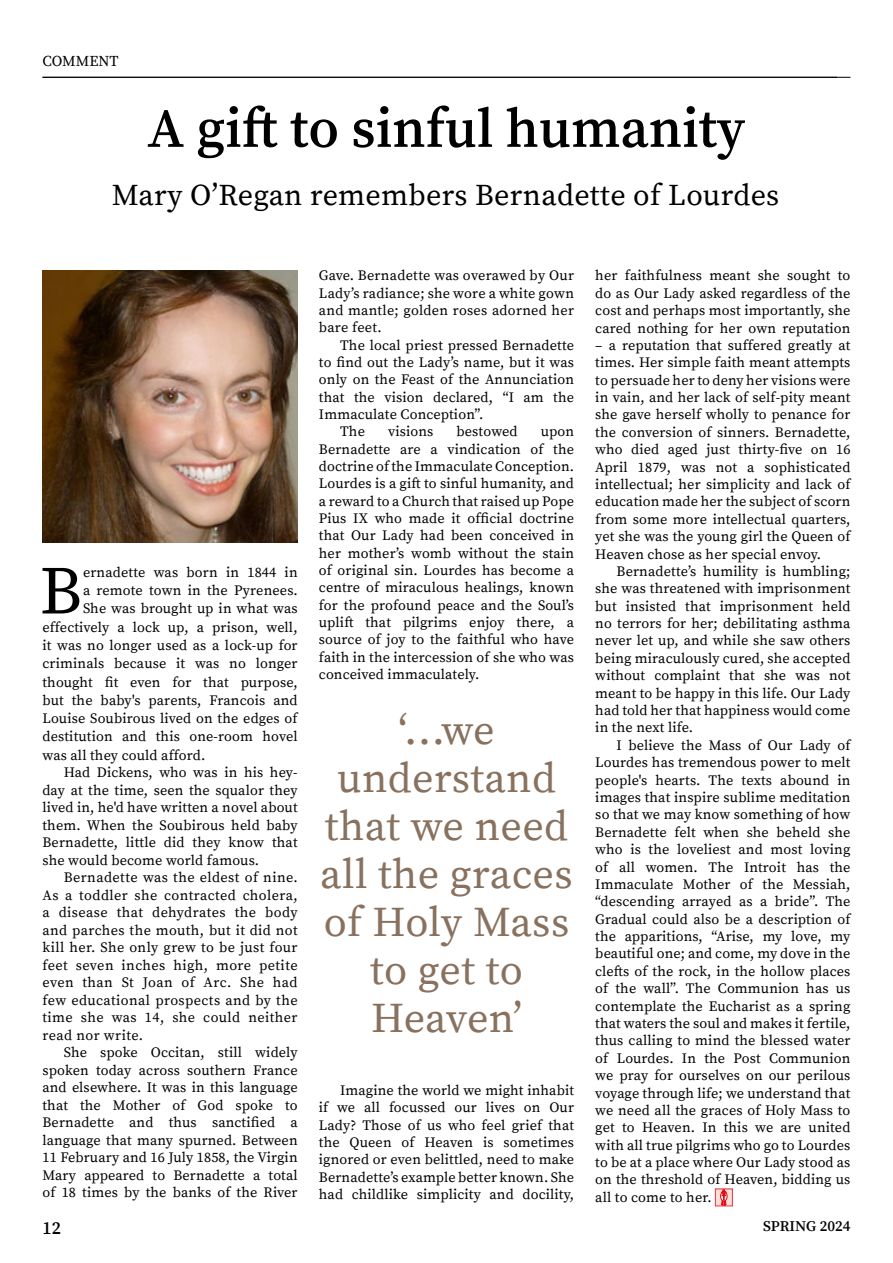
<style>
.page{position:relative;width:893px;height:1263px;background:#fff}
.page>*{position:absolute;margin:0;border:0;box-sizing:border-box;transform-origin:0 0}
.t1{font:68.1px "Source Serif Pro";color:#000}
.t2{font:600 55.5px "Source Serif Pro";color:#000}
.t3{font:42px/48px "Source Serif Pro";letter-spacing:.01em;color:#88715e;text-align:center}
.t4{font:30px "Source Serif Pro";letter-spacing:.01em;color:#000}
.t5{font:600 18px "Source Serif Pro";color:#000}
.t6{font:600 15px "Source Serif Pro";color:#000}
.t7{font:15px "Source Serif Pro";color:#000}
.t8{font:14.25px/17.4px "Source Serif Pro";letter-spacing:.01em;color:#000;text-align:justify}
.t9{font:14.25px "Source Serif Pro";letter-spacing:.03em;color:#000}
</style>
<div class="page">
<hr style="left:43px;top:77px;width:807px;height:1px;background:#000">
<div style="left:715px;top:1189px;width:17px;height:17px;background:#fcded7"></div>
<svg style="left:720px;top:1191px;width:7px;height:13px"></svg>
<div style="left:715px;top:1189px;width:18px;height:17px;border:1px solid #e73743"></div>
<img style="left:43px;top:270px;width:255px;height:273px">
<p class="t7" style="left:43px;top:52px;width:78px">COMMENT</p>
<h2 class="t2" style="left:148px;top:96px;width:599px">A gift to sinful humanity</h2>
<h3 class="t4" style="left:112px;top:177px;width:669px">Mary O’Regan remembers Bernadette of Lourdes</h3>
<h1 class="t1" style="left:40px;top:551px;width:44px">B</h1>
<p class="t8" style="left:83px;top:565px;width:216px">ernadette was born in 1844 in</p>
<p class="t8" style="left:83px;top:583px;width:216px">a remote town in the Pyrenees.</p>
<p class="t8" style="left:83px;top:601px;width:216px">She was brought up in what was</p>
<p class="t8" style="left:43px;top:619px;width:257px">effectively a lock up, a prison, well,</p>
<p class="t8" style="left:43px;top:637px;width:257px">it was no longer used as a lock-up for</p>
<p class="t8" style="left:43px;top:655px;width:257px">criminals because it was no longer</p>
<p class="t8" style="left:43px;top:674px;width:257px">thought fit even for that purpose,</p>
<p class="t8" style="left:43px;top:692px;width:257px">but the baby's parents, Francois and</p>
<p class="t8" style="left:43px;top:710px;width:257px">Louise Soubirous lived on the edges of</p>
<p class="t8" style="left:43px;top:728px;width:257px">destitution and this one-room hovel</p>
<p class="t8" style="left:43px;top:747px;width:164px">was all they could afford.</p>
<p class="t8" style="left:64px;top:764px;width:235px">Had Dickens, who was in his hey-</p>
<p class="t8" style="left:43px;top:782px;width:257px">day at the time, seen the squalor they</p>
<p class="t8" style="left:43px;top:799px;width:257px">lived in, he'd have written a novel about</p>
<p class="t8" style="left:43px;top:817px;width:257px">them. When the Soubirous held baby</p>
<p class="t8" style="left:43px;top:834px;width:257px">Bernadette, little did they know that</p>
<p class="t8" style="left:43px;top:852px;width:218px">she would become world famous.</p>
<p class="t9" style="left:64px;top:869px;width:235px">Bernadette was the eldest of nine.</p>
<p class="t9" style="left:43px;top:886px;width:257px">As a toddler she contracted cholera,</p>
<p class="t9" style="left:43px;top:904px;width:257px">a disease that dehydrates the body</p>
<p class="t9" style="left:43px;top:921px;width:257px">and parches the mouth, but it did not</p>
<p class="t9" style="left:43px;top:939px;width:257px">kill her. She only grew to be just four</p>
<p class="t9" style="left:43px;top:957px;width:257px">feet seven inches high, more petite</p>
<p class="t9" style="left:43px;top:974px;width:257px">even than St Joan of Arc. She had</p>
<p class="t9" style="left:43px;top:992px;width:257px">few educational prospects and by the</p>
<p class="t9" style="left:43px;top:1009px;width:257px">time she was 14, she could neither</p>
<p class="t9" style="left:43px;top:1027px;width:102px">read nor write.</p>
<p class="t8" style="left:64px;top:1044px;width:235px">She spoke Occitan, still widely</p>
<p class="t8" style="left:43px;top:1062px;width:257px">spoken today across southern France</p>
<p class="t8" style="left:43px;top:1079px;width:257px">and elsewhere. It was in this language</p>
<p class="t8" style="left:43px;top:1097px;width:257px">that the Mother of God spoke to</p>
<p class="t8" style="left:43px;top:1114px;width:257px">Bernadette and thus sanctified a</p>
<p class="t8" style="left:43px;top:1132px;width:257px">language that many spurned. Between</p>
<p class="t8" style="left:43px;top:1149px;width:257px">11 February and 16 July 1858, the Virgin</p>
<p class="t8" style="left:43px;top:1167px;width:257px">Mary appeared to Bernadette a total</p>
<p class="t8" style="left:43px;top:1184px;width:257px">of 18 times by the banks of the River</p>
<p class="t8" style="left:319px;top:268px;width:257px">Gave. Bernadette was overawed by Our Lady’s radiance; she wore a white gown and mantle; golden roses adorned her bare feet.</p>
<p class="t8" style="left:340px;top:337px;width:235px">The local priest pressed Bernadette</p>
<p class="t8" style="left:319px;top:354px;width:257px">to find out the Lady’s name, but it was</p>
<p class="t8" style="left:319px;top:372px;width:257px">only on the Feast of the Annunciation</p>
<p class="t8" style="left:319px;top:389px;width:257px">that the vision declared, “I am the</p>
<p class="t8" style="left:319px;top:406px;width:166px">Immaculate Conception”.</p>
<p class="t8" style="left:340px;top:424px;width:26px">The</p>
<p class="t8" style="left:388px;top:424px;width:47px">visions</p>
<p class="t8" style="left:456px;top:424px;width:63px">bestowed</p>
<p class="t8" style="left:319px;top:424px;width:257px;text-indent:222px">upon Bernadette are a vindication of the doctrine of the Immaculate Conception.<br>Lourdes is a gift to sinful humanity, and a reward to a Church that raised up Pope Pius IX who made it official doctrine that Our Lady had been conceived in her mother’s womb without the stain of original sin. Lourdes has become a centre of miraculous healings, known for the profound peace and the Soul’s uplift that pilgrims enjoy there, a source of joy to the faithful who have faith in the intercession of she who was conceived immaculately.</p>
<h3 class="t3" style="left:320px;top:708px;width:254px">‘…we understand that we need all the graces of Holy Mass to get to<br>Heaven’</h3>
<p class="t8" style="left:319px;top:1082px;width:257px;text-indent:21px">Imagine the world we might inhabit if we all focussed our lives on Our Lady? Those of us who feel grief that the Queen of Heaven is sometimes ignored or even belittled, need to make Bernadette’s example better known. She had childlike simplicity and docility,</p>
<p class="t8" style="left:595px;top:267px;width:257px">her faithfulness meant she sought to do as Our Lady asked regardless of the cost and perhaps most importantly, she cared nothing for her own reputation</p>
<p class="t8" style="left:595px;top:337px;width:257px">– a reputation that suffered greatly at times. Her simple faith meant attempts to persuade her to deny her visions were in vain, and her lack of self-pity meant she gave herself wholly to penance for the conversion of sinners. Bernadette, who died aged just thirty-five on 16<br>April 1879, was not a sophisticated intellectual; her simplicity and lack of education made her the subject of scorn from some more intellectual quarters, yet she was the young girl the Queen of Heaven chose as her special envoy.</p>
<p class="t8" style="left:595px;top:563px;width:257px;text-indent:21px">Bernadette’s humility is humbling; she was threatened with imprisonment but insisted that imprisonment held no terrors for her; debilitating asthma never let up, and while she saw others being miraculously cured, she accepted without complaint that she was not meant to be happy in this life. Our Lady had told her that happiness would come in the next life.</p>
<p class="t8" style="left:595px;top:737px;width:257px;text-indent:21px">I believe the Mass of Our Lady of Lourdes has tremendous power to melt people's hearts. The texts abound in images that inspire sublime meditation so that we may know something of how Bernadette felt when she beheld she who is the loveliest and most loving of all women. The Introit has the Immaculate Mother of the Messiah, “descending arrayed as a bride”. The Gradual could also be a description of the apparitions, “Arise, my love, my beautiful one; and come, my dove in the clefts of the rock, in the hollow places of the wall”. The Communion has us contemplate the Eucharist as a spring that waters the soul and makes it fertile, thus calling to mind the blessed water of Lourdes. In the Post Communion we pray for ourselves on our perilous voyage through life; we understand that we need all the graces of Holy Mass to get to Heaven. In this we are united with all true pilgrims who go to Lourdes to be at a place where Our Lady stood as on the threshold of Heaven, bidding us all to come to her.</p>
<p class="t5" style="left:43px;top:1217px;width:20px">12</p>
<p class="t6" style="left:763px;top:1217px;width:89px">SPRING 2024</p>
</div>
